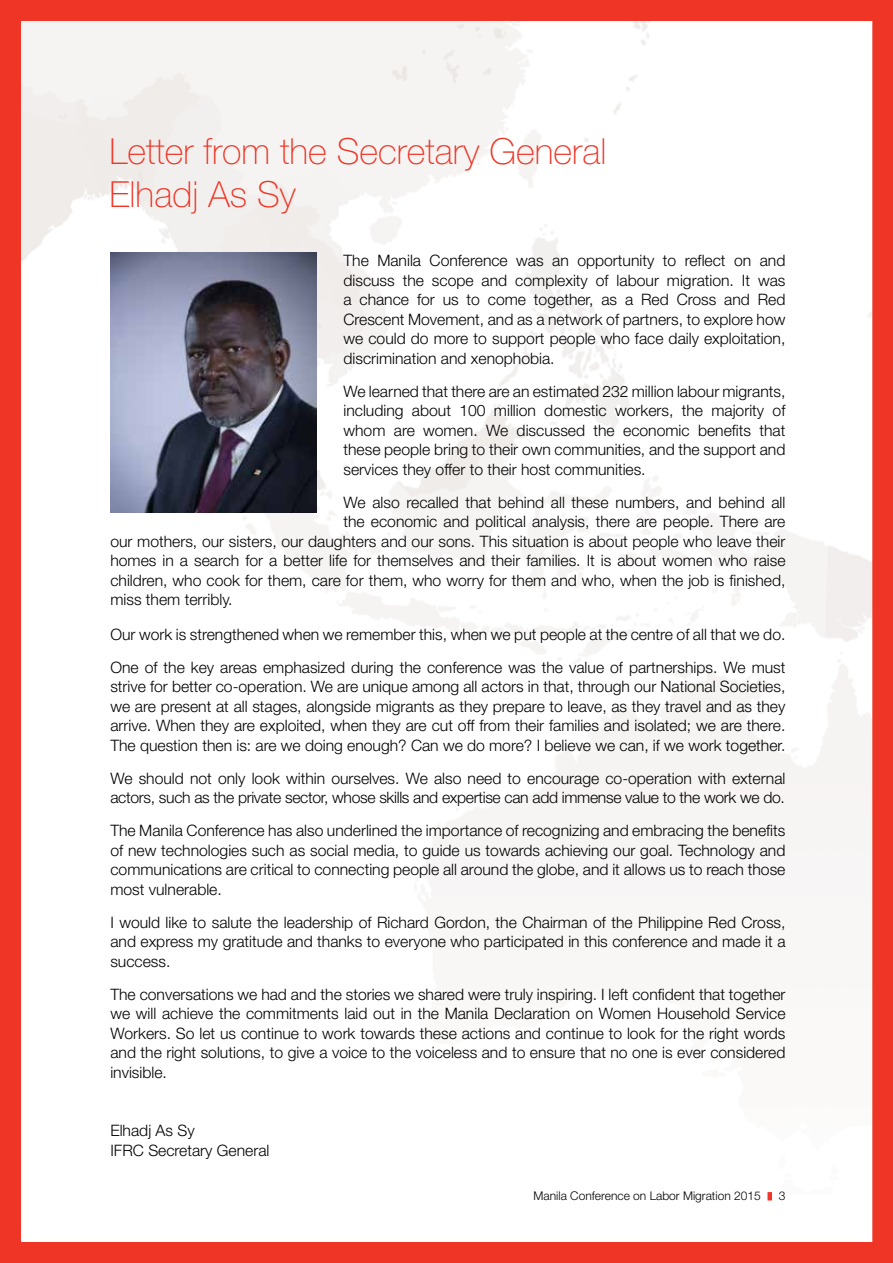
<style>
.page{position:relative;width:893px;height:1263px;background:#fff}
.page>*{position:absolute;margin:0;border:0;box-sizing:border-box;transform-origin:0 0}
.t1{font:100 36px/43.2px "Helvetica Neue";color:#ee3526}
.t2{font:300 15.75px/19.5px "Helvetica Neue";color:#000;text-align:justify}
.t3{font:300 15.75px/19.5px "Helvetica Neue";letter-spacing:-.02em;color:#000}
.t4{font:300 12px "Helvetica Neue";color:#000}
</style>
<div class="page">
<img style="left:22px;top:22px;width:849px;height:1179px">
<div style="left:0;top:0;width:893px;height:1263px;border:21px solid #ee3526"></div>
<div style="left:767px;top:1192px;width:5px;height:8px;background:#ee3526"></div>
<img style="left:110px;top:253px;width:206px;height:259px">
<h1 class="t1" style="left:109px;top:130px;width:498px">Letter from the Secretary General<br>Elhadj As Sy</h1>
<p class="t2" style="left:343px;top:250px;width:444px">The Manila Conference was an opportunity to reflect on and discuss the scope and complexity of labour migration. It was a chance for us to come together, as a Red Cross and Red Crescent Movement, and as a network of partners, to explore how we could do more to support people who face daily exploitation, discrimination and xenophobia.</p>
<p class="t2" style="left:343px;top:381px;width:443px">We learned that there are an estimated 232 million labour migrants, including about 100 million domestic workers, the majority of whom are women. We discussed the economic benefits that these people bring to their own communities, and the support and services they offer to their host communities.</p>
<p class="t2" style="left:343px;top:492px;width:443px">We also recalled that behind all these numbers, and behind all</p>
<p class="t2" style="left:343px;top:511px;width:443px">the economic and political analysis, there are people. There are</p>
<p class="t2" style="left:110px;top:531px;width:677px">our mothers, our sisters, our daughters and our sons. This situation is about people who leave their</p>
<p class="t2" style="left:110px;top:550px;width:677px">homes in a search for a better life for themselves and their families. It is about women who raise</p>
<p class="t2" style="left:110px;top:570px;width:677px">children, who cook for them, care for them, who worry for them and who, when the job is finished,</p>
<p class="t2" style="left:110px;top:589px;width:124px">miss them terribly.</p>
<p class="t2" style="left:110px;top:617px;width:677px;line-height:33px">Our work is strengthened when we remember this, when we put people at the centre of all that we do.<br>One of the key areas emphasized during the conference was the value of partnerships. We must</p>
<p class="t2" style="left:110px;top:676px;width:677px">strive for better co-operation. We are unique among all actors in that, through our National Societies, we are present at all stages, alongside migrants as they prepare to leave, as they travel and as they arrive. When they are exploited, when they are cut off from their families and isolated; we are there.<br>The question then is: are we doing enough? Can we do more? I believe we can, if we work together.</p>
<p class="t3" style="left:110px;top:768px;width:677px">We should not only look within ourselves. We also need to encourage co-operation with external actors, such as the private sector, whose skills and expertise can add immense value to the work we do.</p>
<p class="t2" style="left:110px;top:820px;width:677px">The Manila Conference has also underlined the importance of recognizing and embracing the benefits of new technologies such as social media, to guide us towards achieving our goal. Technology and communications are critical to connecting people all around the globe, and it allows us to reach those most vulnerable.</p>
<p class="t2" style="left:110px;top:912px;width:677px">I would like to salute the leadership of Richard Gordon, the Chairman of the Philippine Red Cross, and express my gratitude and thanks to everyone who participated in this conference and made it a success.</p>
<p class="t2" style="left:110px;top:984px;width:677px">The conversations we had and the stories we shared were truly inspiring. I left confident that together we will achieve the commitments laid out in the Manila Declaration on Women Household Service Workers. So let us continue to work towards these actions and continue to look for the right words and the right solutions, to give a voice to the voiceless and to ensure that no one is ever considered invisible.</p>
<p class="t2" style="left:110px;top:1120px;width:161px">Elhadj As Sy<br>IFRC Secretary General</p>
<p class="t4" style="left:534px;top:1189px;width:229px">Manila Conference on Labor Migration 2015</p>
<p class="t4" style="left:779px;top:1189px;width:8px">3</p>
</div>
